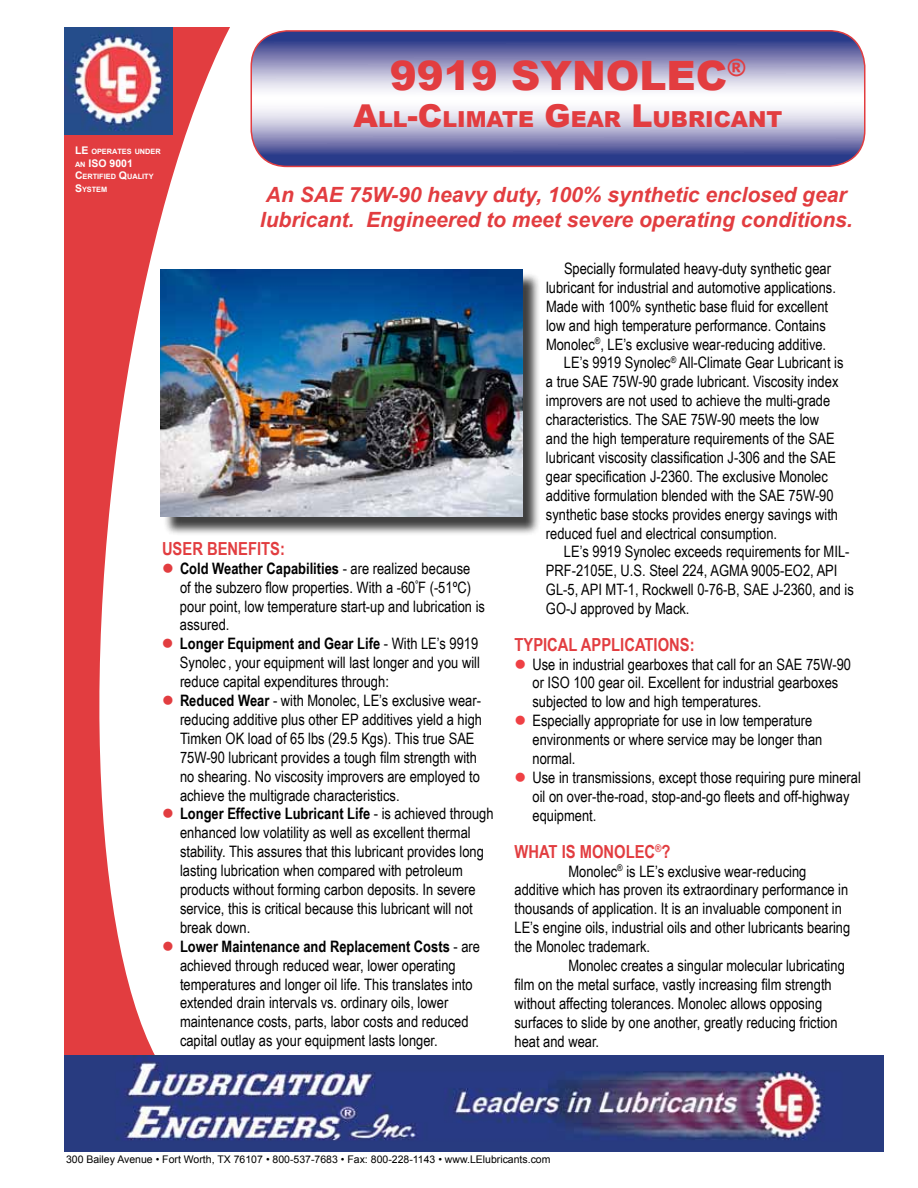
<style>
.page{position:relative;width:918px;height:1188px;background:#fff}
.page>*{position:absolute;margin:0;border:0;box-sizing:border-box;transform-origin:0 0}
.t1{font:900 40.5px "Arial";color:#e23d40}
.t2{font:900 22.05px "Arial";color:#e23d40}
.t3{font:italic 700 21px/25.2px "Arial";color:#e23d40}
.t4{font:700 18px "Arial Narrow";color:#e23d40}
.t5{font:15.75px/18.9px "Arial Narrow";color:#000}
.t6{font:10.5px "Arial";color:#000}
.t7{font:700 10.5px "Arial";color:#fff}
.t8{font:700 7.35px/12.6px "Arial";color:#fff}
.s1{font-size:10.5px}
.s2{font-size:7.35px}
.s3{font-size:31.5px}
.s4{color:#e23d40}
.s5{font-weight:700}
.s6{color:#ef4044}
</style>
<div class="page">
<div style="left:64px;top:27px;width:172px;height:1075px;background:#e23d40"></div>
<svg style="left:76px;top:27px;width:407px;height:1029px"></svg>
<img style="left:64px;top:27px;width:108px;height:108px">
<img style="left:65px;top:1056px;width:818px;height:96px">
<div style="left:163px;top:272px;width:378px;height:264px;background:#000;opacity:.75"></div>
<img style="left:161px;top:270px;width:361px;height:247px">
<svg style="left:251px;top:31px;width:614px;height:135px"></svg>
<div style="left:250px;top:30px;width:616px;height:137px;border:2px solid #e23d40;border-radius:36px"></div>
<p class="t8" style="left:75px;top:145px;width:87px"><span class="s1">LE</span> OPERATES UNDER</p>
<p class="t7" style="left:75px;top:156px;width:59px"><span class="s2">AN</span> ISO 9001</p>
<p class="t8" style="left:75px;top:171px;width:80px"><span class="s1">C</span>ERTIFIE D <span class="s1">Q</span>UALITY<br><span class="s1">S</span>YSTEM</p>
<h1 class="t1" style="left:390px;top:46px;width:358px">9919 SYNOLEC<sup>®</sup></h1>
<h2 class="t2" style="left:354px;top:104px;width:430px"><span class="s3">A</span>LL<span class="s3">-C</span>LIMATE <span class="s3">G</span>EAR <span class="s3">L</span>UBRICANT</h2>
<h3 class="t3" style="left:260px;top:182px;width:594px">An SAE 75W-90 heavy duty, 100% synthetic enclosed gear lubricant. Engineered to meet severe operating conditions.</h3>
<p class="t4" style="left:162px;top:535px;width:125px">USER BENEFITS:</p>
<p class="t5" style="left:180px;top:558px;width:307px;text-indent:-18px"><span class="s4">●</span> <span class="s5">Cold Weather Capabilities</span> - are realized because of the subzero flow properties. With a -60<sup>º</sup>F (-51ºC) pour point, low temperature start-up and lubrication is assured.</p>
<p class="t5" style="left:180px;top:634px;width:301px;text-align:justify;text-indent:-18px"><span class="s4">●</span> <span class="s5">Longer Equipment and Gear Life</span> - With LE’s 9919<br>Synolec , your equipment will last longer and you will reduce capital expenditures through:</p>
<p class="t5" style="left:180px;top:690px;width:304px;text-indent:-18px"><span class="s4">●</span> <span class="s5">Reduced Wear</span> - with Monolec, LE’s exclusive wear&shy;reducing additive plus other EP additives yield a high Timken OK load of 65 lbs (29.5 Kgs). This true SAE 75W-90 lubricant provides a tough film strength with no shearing. No viscosity improvers are employed to achieve the multigrade characteristics.</p>
<p class="t5" style="left:180px;top:804px;width:315px;text-indent:-18px"><span class="s4">●</span> <span class="s5">Longer Effective Lubricant Life</span> - is achieved through enhanced low volatility as well as excellent thermal stability. This assures that this lubricant provides long lasting lubrication when compared with petroleum products without forming carbon deposits. In severe service, this is critical because this lubricant will not break down.</p>
<p class="t5" style="left:180px;top:936px;width:302px;text-indent:-18px"><span class="s4">●</span> <span class="s5">Lower Maintenance and Replacement Costs</span> - are achieved through reduced wear, lower operating temperatures and longer oil life. This translates into extended drain intervals vs. ordinary oils, lower maintenance costs, parts, labor costs and reduced capital outlay as your equipment lasts longer.</p>
<p class="t5" style="left:564px;top:258px;width:269px">Specially formulated heavy-duty synthetic gear</p>
<p class="t5" style="left:546px;top:277px;width:292px">lubricant for industrial and automotive applications.</p>
<p class="t5" style="left:546px;top:296px;width:284px">Made with 100% synthetic base fluid for excellent</p>
<p class="t5" style="left:546px;top:315px;width:281px">low and high temperature performance. Contains</p>
<p class="t5" style="left:546px;top:334px;width:282px">Monolec<sup>®</sup>, LE’s exclusive wear-reducing additive.</p>
<p class="t5" style="left:564px;top:353px;width:281px">LE’s 9919 Synolec<sup>®</sup> All-Climate Gear Lubricant is</p>
<p class="t5" style="left:546px;top:372px;width:294px">a true SAE 75W-90 grade lubricant. Viscosity index</p>
<p class="t5" style="left:546px;top:391px;width:286px">improvers are not used to achieve the multi-grade</p>
<p class="t5" style="left:546px;top:410px;width:275px">characteristics. The SAE 75W-90 meets the low</p>
<p class="t5" style="left:546px;top:428px;width:290px">and the high temperature requirements of the SAE</p>
<p class="t5" style="left:546px;top:447px;width:292px">lubricant viscosity classification J-306 and the SAE</p>
<p class="t5" style="left:546px;top:466px;width:283px">gear specification J-2360. The exclusive Monolec</p>
<p class="t5" style="left:546px;top:485px;width:289px">additive formulation blended with the SAE 75W-90</p>
<p class="t5" style="left:546px;top:504px;width:294px">synthetic base stocks provides energy savings with</p>
<p class="t5" style="left:546px;top:523px;width:233px">reduced fuel and electrical consumption.</p>
<p class="t5" style="left:564px;top:542px;width:287px">LE’s 9919 Synolec exceeds requirements for MIL-</p>
<p class="t5" style="left:546px;top:561px;width:293px">PRF-2105E, U.S. Steel 224, AGMA 9005-EO2, API</p>
<p class="t5" style="left:546px;top:580px;width:309px">GL-5, API MT-1, Rockwell 0-76-B, SAE J-2360, and is</p>
<p class="t5" style="left:546px;top:599px;width:145px">GO-J approved by Mack.</p>
<p class="t4" style="left:514px;top:631px;width:182px">TYPICAL APPLICATIONS:</p>
<p class="t5" style="left:533px;top:654px;width:320px;text-indent:-18px"><span class="s6">●</span> Use in industrial gearboxes that call for an SAE 75W-90 or ISO 100 gear oil. Excellent for industrial gearboxes subjected to low and high temperatures.</p>
<p class="t5" style="left:533px;top:711px;width:292px;text-indent:-18px"><span class="s6">●</span> Especially appropriate for use in low temperature environments or where service may be longer than normal.</p>
<p class="t5" style="left:533px;top:767px;width:330px;text-indent:-18px"><span class="s6">●</span> Use in transmissions, except those requiring pure mineral oil on over-the-road, stop-and-go fleets and off-highway equipment.</p>
<p class="t4" style="left:514px;top:838px;width:158px">WHAT IS MONOLEC<sup>®</sup>?</p>
<p class="t5" style="left:515px;top:861px;width:337px;text-indent:54px">Monolec<sup>®</sup> is LE’s exclusive wear-reducing additive which has proven its extraordinary performance in thousands of application. It is an invaluable component in LE’s engine oils, industrial oils and other lubricants bearing the Monolec trademark.</p>
<p class="t5" style="left:515px;top:955px;width:332px;text-indent:54px">Monolec creates a singular molecular lubricating film on the metal surface, vastly increasing film strength without affecting tolerances. Monolec allows opposing surfaces to slide by one another, greatly reducing friction heat and wear.</p>
<p class="t6" style="left:66px;top:1152px;width:486px">300 Bailey Avenue • Fort Worth, TX 76107 • 800-537-7683 • Fax: 800-228-1143 • www.LElubricants.com</p>
</div>
